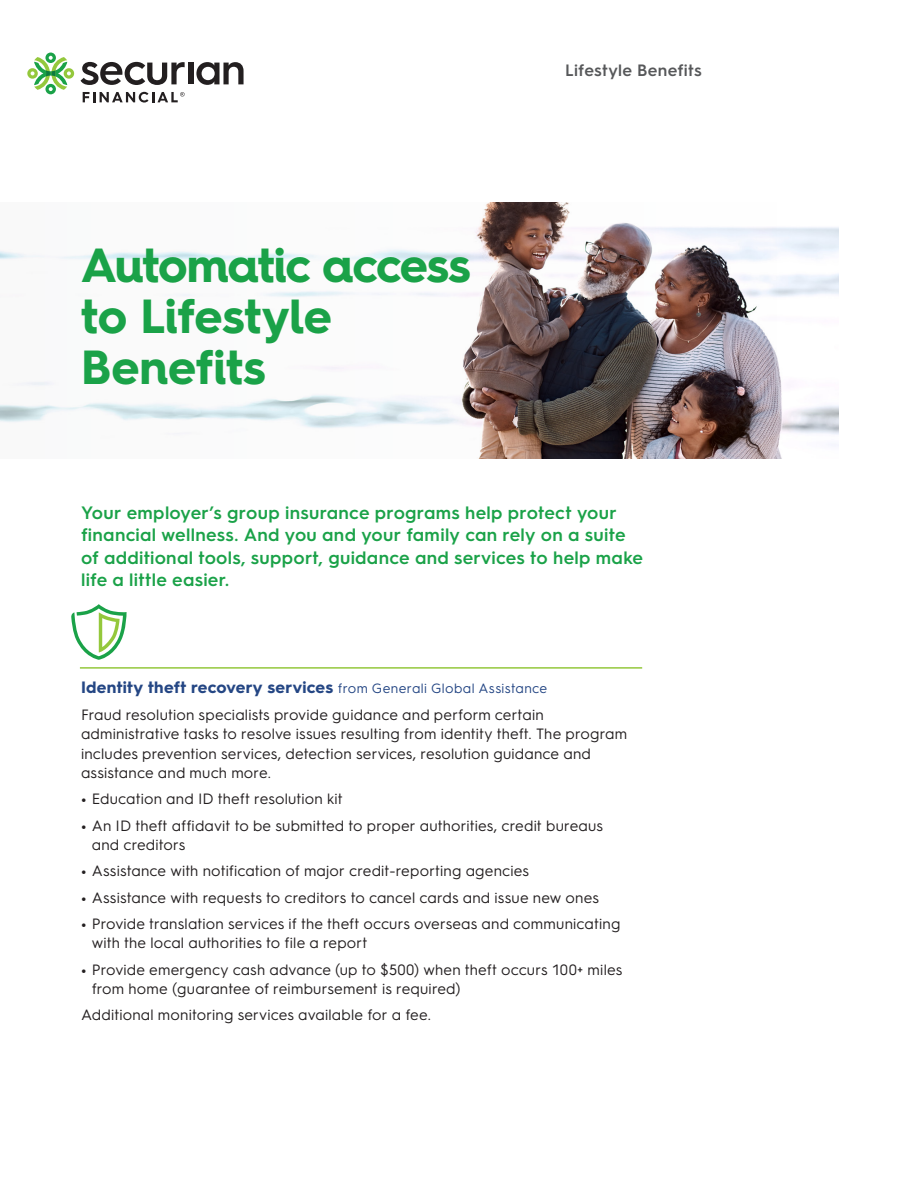
<style>
.page{position:relative;width:918px;height:1188px;background:#fff}
.page>*{position:absolute;margin:0;border:0;box-sizing:border-box;transform-origin:0 0}
.t1{font:700 48px/51px "Hurme Geometric Sans 4";letter-spacing:-.015em;color:#1aa248}
.t2{font:600 18px/22.5px "Hurme Geometric Sans 3";letter-spacing:.015em;color:#1aa248}
.t3{font:700 16.5px "Hurme Geometric Sans 3";letter-spacing:.015em;color:#244684}
.t4{font:600 16.5px "Hurme Geometric Sans 3";letter-spacing:.01em;color:#57585a}
.t5{font:15px/19.5px "Hurme Geometric Sans 3";letter-spacing:.01em;color:#231f20}
.s1{font-weight:400;font-size:13.5px}
.s2{font-weight:700}
</style>
<div class="page">
<svg style="left:27px;top:53px;width:47px;height:41px"></svg>
<svg style="left:81px;top:62px;width:104px;height:23px"></svg>
<div style="left:188px;top:63px;width:5px;height:21px;background:#231f20"></div>
<svg style="left:196px;top:62px;width:48px;height:23px"></svg>
<svg style="left:83px;top:92px;width:102px;height:11px"></svg>
<img style="left:0;top:202px;width:839px;height:257px">
<hr style="left:80px;top:667px;width:562px;height:2px;background:#94c83c">
<svg style="left:71px;top:604px;width:56px;height:56px"></svg>
<h1 class="t1" style="left:81px;top:239px;width:391px">Automatic access to Lifestyle<br>Benefits</h1>
<p class="t4" style="left:565px;top:59px;width:138px">Lifestyle Benefits</p>
<p class="t2" style="left:81px;top:500px;width:564px">Your employer’s group insurance programs help protect your financial wellness. And you and your family can rely on a suite of additional tools, support, guidance and services to help make life a little easier.</p>
<p class="t3" style="left:81px;top:676px;width:468px">Identity theft recovery services <span class="s1">from Generali Global Assistance</span></p>
<p class="t5" style="left:81px;top:704px;width:548px">Fraud resolution specialists provide guidance and perform certain administrative tasks to resolve issues resulting from identity theft. The program includes prevention services, detection services, resolution guidance and assistance and much more.</p>
<p class="t5" style="left:81px;top:788px;width:263px"><span class="s2">•</span> Education and ID theft resolution kit</p>
<p class="t5" style="left:92px;top:815px;width:513px;text-indent:-11px"><span class="s2">•</span> An ID theft affidavit to be submitted to proper authorities, credit bureaus and creditors</p>
<p class="t5" style="left:81px;top:860px;width:450px"><span class="s2">•</span> Assistance with notification of major credit-reporting agencies</p>
<p class="t5" style="left:81px;top:887px;width:520px"><span class="s2">•</span> Assistance with requests to creditors to cancel cards and issue new ones</p>
<p class="t5" style="left:92px;top:913px;width:530px;text-indent:-11px"><span class="s2">•</span> Provide translation services if the theft occurs overseas and communicating with the local authorities to file a report</p>
<p class="t5" style="left:92px;top:959px;width:532px;text-indent:-11px"><span class="s2">•</span> Provide emergency cash advance (up to $500) when theft occurs 100+ miles from home (guarantee of reimbursement is required)</p>
<p class="t5" style="left:81px;top:1004px;width:351px">Additional monitoring services available for a fee.</p>
</div>
